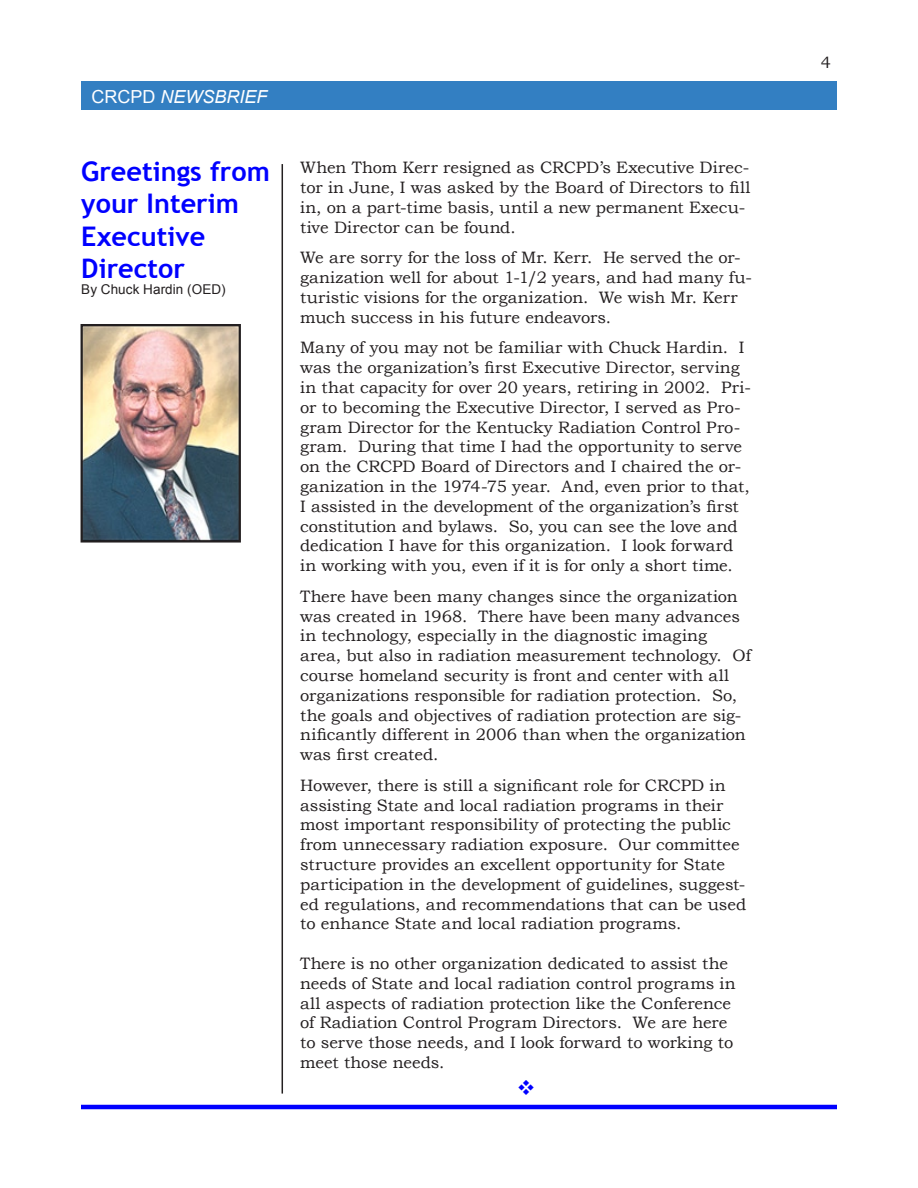
<style>
.page{position:relative;width:918px;height:1188px;background:#fff}
.page>*{position:absolute;margin:0;border:0;box-sizing:border-box;transform-origin:0 0}
.t1{font:700 27px/32.4px "Trebuchet MS";color:#00f}
.t2{font:italic 18px "Arial";color:#fff}
.t3{font:16.5px/19.8px "Bookman Old Style";color:#231f20}
.t4{font:13.5px "Arial";letter-spacing:.005em;color:#231f20}
.s1{font-style:normal}
</style>
<div class="page">
<div style="left:81px;top:81px;width:756px;height:28px;background:#337fc2"></div>
<hr style="left:81px;top:1105px;width:756px;height:4px;background:#00f">
<hr style="left:282px;top:164px;width:1px;height:930px;background:#231f20">
<img style="left:84px;top:327px;width:154px;height:213px">
<div style="left:81px;top:324px;width:160px;height:219px;border:2px solid #231f20"></div>
<p class="t2" style="left:91px;top:85px;width:178px"><span class="s1">CRCPD</span> NEWSBRIEF</p>
<h1 class="t1" style="left:81px;top:155px;width:190px">Greetings from your Interim<br>Executive<br>Director</h1>
<p class="t4" style="left:81px;top:281px;width:146px">By Chuck Hardin (OED)</p>
<p class="t3" style="left:300px;top:158px;width:452px">When Thom Kerr resigned as CRCPD’s Executive Direc&shy;tor in June, I was asked by the Board of Directors to fill in, on a part-time basis, until a new permanent Execu&shy;tive Director can be found.</p>
<p class="t3" style="left:300px;top:248px;width:453px">We are sorry for the loss of Mr. Kerr. He served the or&shy;ganization well for about 1-1/2 years, and had many fu&shy;turistic visions for the organization. We wish Mr. Kerr much success in his future endeavors.</p>
<p class="t3" style="left:300px;top:338px;width:452px">Many of you may not be familiar with Chuck Hardin. I was the organization’s first Executive Director, serving in that capacity for over 20 years, retiring in 2002. Pri&shy;or to becoming the Executive Director, I served as Pro&shy;gram Director for the Kentucky Radiation Control Pro&shy;gram. During that time I had the opportunity to serve on the CRCPD Board of Directors and I chaired the or&shy;ganization in the 1974-75 year. And, even prior to that, I assisted in the development of the organization’s first constitution and bylaws. So, you can see the love and dedication I have for this organization. I look forward in working with you, even if it is for only a short time.</p>
<p class="t3" style="left:300px;top:586px;width:452px">There have been many changes since the organization was created in 1968. There have been many advances in technology, especially in the diagnostic imaging area, but also in radiation measurement technology. Of course homeland security is front and center with all organizations responsible for radiation protection. So, the goals and objectives of radiation protection are sig&shy;nificantly different in 2006 than when the organization was first created.</p>
<p class="t3" style="left:300px;top:775px;width:448px">However, there is still a significant role for CRCPD in assisting State and local radiation programs in their most important responsibility of protecting the public from unnecessary radiation exposure. Our committee structure provides an excellent opportunity for State participation in the development of guidelines, suggest&shy;ed regulations, and recommendations that can be used to enhance State and local radiation programs.</p>
<p class="t3" style="left:300px;top:954px;width:437px">There is no other organization dedicated to assist the needs of State and local radiation control programs in all aspects of radiation protection like the Conference of Radiation Control Program Directors. We are here to serve those needs, and I look forward to working to meet those needs.</p>
<p class="t3" style="left:821px;top:52px;width:12px">4</p>
</div>
